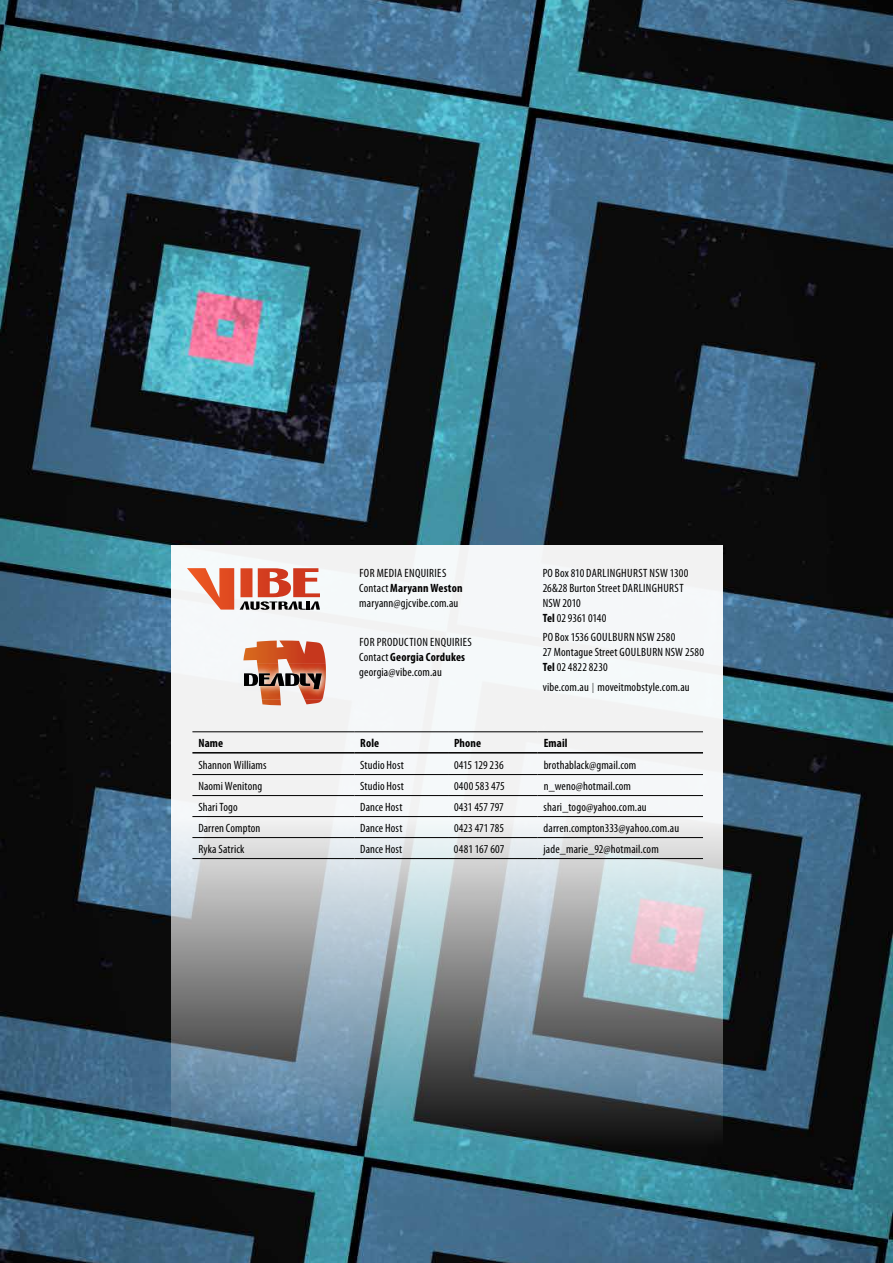
<style>
.page{position:relative;width:893px;height:1263px;background:#fff}
.page>*{position:absolute;margin:0;border:0;box-sizing:border-box;transform-origin:0 0}
.t1{font:condensed 12px/15px "Myriad Pro";letter-spacing:.01em;color:#000}
.t2{font:condensed 12px/15px "Myriad Pro";letter-spacing:.03em;color:#000}
.t3{font:700 condensed 12px "Myriad Pro";letter-spacing:.015em;color:#000}
.s1{font-weight:700}
.s2{font-size:15px}
</style>
<div class="page">
<img style="left:0;top:1px;width:893px;height:1262px">
<svg style="left:171px;top:545px;width:551px;height:620px"></svg>
<img style="left:233px;top:663px;width:99px;height:37px">
<svg style="left:243px;top:640px;width:83px;height:65px"></svg>
<svg style="left:187px;top:568px;width:133px;height:42px"></svg>
<hr style="left:192px;top:731px;width:162px;height:1px;background:#000">
<hr style="left:354px;top:731px;width:94px;height:1px;background:#000">
<hr style="left:448px;top:731px;width:90px;height:1px;background:#000">
<hr style="left:538px;top:731px;width:165px;height:1px;background:#000">
<hr style="left:192px;top:752px;width:162px;height:1px;background:#000">
<hr style="left:354px;top:752px;width:94px;height:1px;background:#000">
<hr style="left:448px;top:752px;width:90px;height:1px;background:#000">
<hr style="left:538px;top:752px;width:165px;height:1px;background:#000">
<hr style="left:192px;top:774px;width:162px;height:1px;background:#000">
<hr style="left:354px;top:774px;width:94px;height:1px;background:#000">
<hr style="left:448px;top:774px;width:90px;height:1px;background:#000">
<hr style="left:538px;top:774px;width:165px;height:1px;background:#000">
<hr style="left:192px;top:795px;width:162px;height:1px;background:#000">
<hr style="left:354px;top:795px;width:94px;height:1px;background:#000">
<hr style="left:448px;top:795px;width:90px;height:1px;background:#000">
<hr style="left:538px;top:795px;width:165px;height:1px;background:#000">
<hr style="left:192px;top:816px;width:162px;height:1px;background:#000">
<hr style="left:354px;top:816px;width:94px;height:1px;background:#000">
<hr style="left:448px;top:816px;width:90px;height:1px;background:#000">
<hr style="left:538px;top:816px;width:165px;height:1px;background:#000">
<hr style="left:192px;top:837px;width:162px;height:1px;background:#000">
<hr style="left:354px;top:837px;width:94px;height:1px;background:#000">
<hr style="left:448px;top:837px;width:90px;height:1px;background:#000">
<hr style="left:538px;top:837px;width:165px;height:1px;background:#000">
<hr style="left:192px;top:858px;width:162px;height:1px;background:#000">
<hr style="left:354px;top:858px;width:94px;height:1px;background:#000">
<hr style="left:448px;top:858px;width:90px;height:1px;background:#000">
<hr style="left:538px;top:858px;width:165px;height:1px;background:#000">
<p class="t1" style="left:359px;top:565px;width:105px">For media enquiries<br>Contact <span class="s1">Maryann Weston </span>maryann@gjcvibe.com.au</p>
<p class="t2" style="left:359px;top:634px;width:114px">For production enquiries<br>Contact <span class="s1">Georgia Cordukes </span>georgia@vibe.com.au</p>
<p class="t2" style="left:543px;top:565px;width:91px">PO Box 810 DARLINGHURST</p>
<p class="t1" style="left:543px;top:565px;width:147px;text-indent:107px">NSW 1300<br>26&amp;28 Burton Street Darlingh urst<br>NSW 2010<br><span class="s1">Tel</span> 02 9361 0140</p>
<p class="t1" style="left:543px;top:630px;width:163px">PO Box 1536 Goulburn NSW 2580<br>27 Montague Street Goulburn NSW 2580<br><span class="s1">Tel</span> 02 4822 8230</p>
<p class="t1" style="left:543px;top:679px;width:149px">vibe.com.au <span class="s2">I</span> moveitmobstyle.com.au</p>
<p class="t3" style="left:198px;top:735px;width:26px">Name</p>
<p class="t3" style="left:360px;top:735px;width:20px">Role</p>
<p class="t3" style="left:454px;top:735px;width:29px">Phone</p>
<p class="t3" style="left:544px;top:735px;width:25px">Email</p>
<p class="t1" style="left:198px;top:757px;width:70px">Shannon Williams</p>
<p class="t1" style="left:360px;top:757px;width:45px">Studio Host</p>
<p class="t1" style="left:454px;top:757px;width:51px">0415 129 236</p>
<p class="t1" style="left:544px;top:757px;width:94px">brothablack@gmail.com</p>
<p class="t1" style="left:198px;top:778px;width:65px">Naomi Wenitong</p>
<p class="t1" style="left:360px;top:778px;width:45px">Studio Host</p>
<p class="t1" style="left:454px;top:778px;width:52px">0400 583 475</p>
<p class="t1" style="left:544px;top:778px;width:89px">n_weno@hotmail.com</p>
<p class="t1" style="left:198px;top:799px;width:41px">Shari Togo</p>
<p class="t1" style="left:360px;top:799px;width:44px">Dance Host</p>
<p class="t1" style="left:454px;top:799px;width:51px">0431 457 797</p>
<p class="t1" style="left:544px;top:799px;width:105px">shari_togo@yahoo.com.au</p>
<p class="t1" style="left:198px;top:820px;width:64px">Darren Compton</p>
<p class="t1" style="left:360px;top:820px;width:44px">Dance Host</p>
<p class="t1" style="left:454px;top:820px;width:52px">0423 471 785</p>
<p class="t1" style="left:544px;top:820px;width:137px">darren.compton333@yahoo.com.au</p>
<p class="t1" style="left:198px;top:841px;width:48px">Ryka Satrick</p>
<p class="t1" style="left:360px;top:841px;width:44px">Dance Host</p>
<p class="t1" style="left:454px;top:841px;width:52px">0481 167 607</p>
<p class="t1" style="left:544px;top:841px;width:117px">jade_marie_92@hotmail.com</p>
</div>
